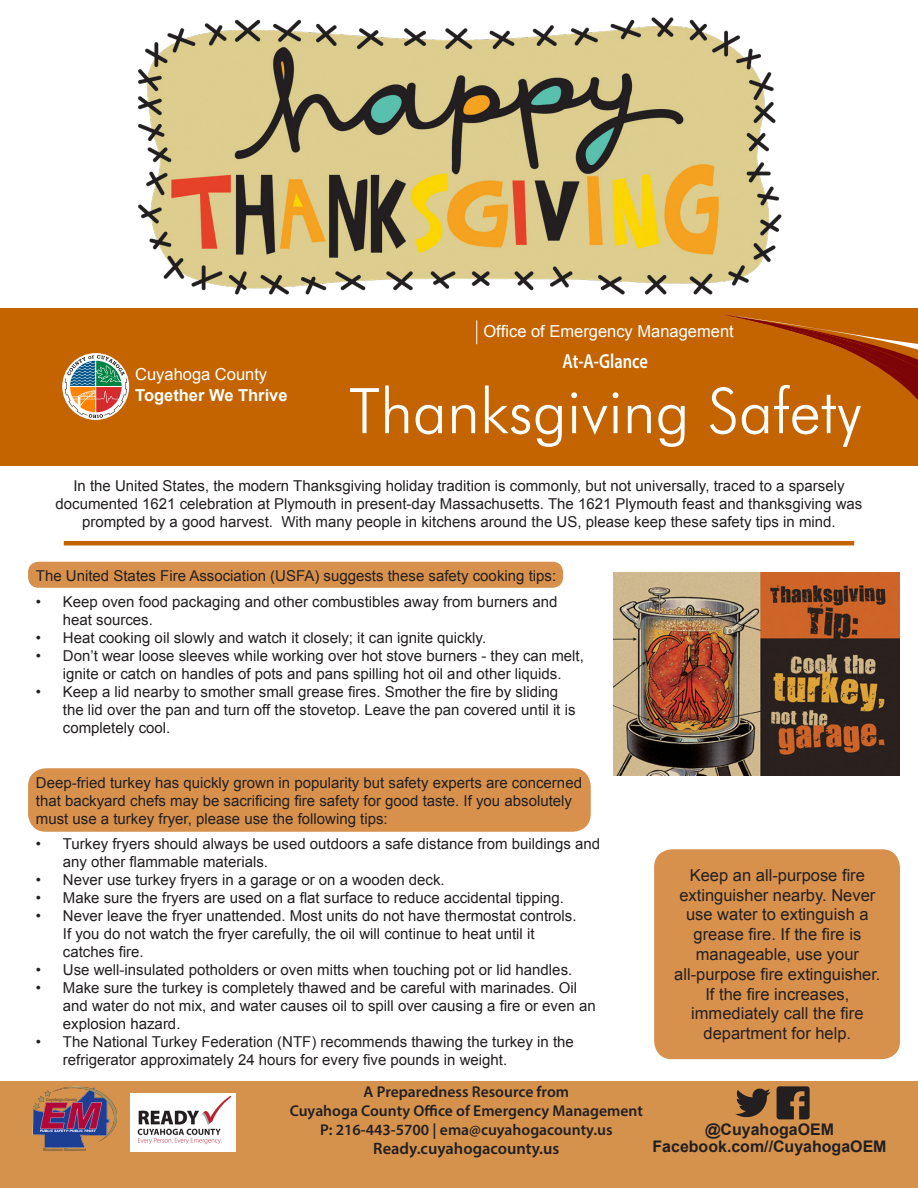
<style>
.page{position:relative;width:918px;height:1188px;background:#fff}
.page>*{position:absolute;margin:0;border:0;box-sizing:border-box;transform-origin:0 0}
.t1{font:300 63px "Futura BT";color:#fff}
.t2{font:600 20.4px "Myriad Pro";color:#fff;scale:.81 1}
.t3{font:16.5px/19.8px "Arial";color:#231f20;text-align:center}
.t4{font:16.5px "Arial";color:#fff}
.t5{font:600 16.5px "Myriad Pro";color:#231f20}
.t6{font:700 16.5px "Arial";color:#fff}
.t7{font:700 15.9px "Arial";color:#231f20}
.t8{font:600 15.6px "Myriad Pro";color:#231f20}
.t9{font:15px/18px "Arial";color:#231f20}
</style>
<div class="page">
<div style="left:0;top:1081px;width:918px;height:107px;background:#d5924d"></div>
<img style="left:131px;top:1094px;width:105px;height:57px">
<img style="left:32px;top:1086px;width:85px;height:66px">
<svg style="left:777px;top:1086px;width:33px;height:33px"></svg>
<svg style="left:735px;top:1088px;width:36px;height:29px"></svg>
<div style="left:654px;top:849px;width:246px;height:210px;background:#d8914d;border-radius:18px"></div>
<div style="left:28px;top:562px;width:535px;height:26px;background:#d8914d;border-radius:10px"></div>
<div style="left:28px;top:768px;width:563px;height:64px;background:#d8914d;border-radius:18px"></div>
<img style="left:138px;top:17px;width:644px;height:278px">
<hr style="left:64px;top:541px;width:790px;height:4px;background:#c46400">
<div style="left:0;top:309px;width:918px;height:157px;background:#c46400"></div>
<svg style="left:726px;top:315px;width:192px;height:85px"></svg>
<svg style="left:62px;top:353px;width:67px;height:67px"></svg>
<svg style="left:65px;top:355px;width:62px;height:63px;background:#b0987c"></svg>
<svg style="left:476px;top:320px;width:1px;height:24px"></svg>
<img style="left:614px;top:572px;width:285px;height:203px">
<p class="t4" style="left:135px;top:363px;width:134px">Cuyahoga County</p>
<p class="t6" style="left:135px;top:384px;width:154px">Together We Thrive</p>
<p class="t4" style="left:483px;top:320px;width:252px">Office of Emergency Management</p>
<p class="t2" style="left:562px;top:348px;width:107px">At-A-Glance</p>
<p class="t1" style="left:349px;top:373px;width:515px">Thanksgiving Safety</p>
<p class="t9" style="left:56px;top:476px;width:808px;text-align:center">In the United States, the modern Thanksgiving holiday tradition is commonly, but not universally, traced to a sparsely documented 1621 celebration at Plymouth in present-day Massachusetts. The 1621 Plymouth feast and thanksgiving was prompted by a good harvest. With many people in kitchens around the US, please keep these safety tips in mind.</p>
<p class="t9" style="left:36px;top:567px;width:522px">The United States Fire Association (USFA) suggests these safety cooking tips:</p>
<p class="t9" style="left:36px;top:592px;width:523px">• Keep oven food packaging and other combustibles away from burners and</p>
<p class="t9" style="left:63px;top:610px;width:92px">heat sources.</p>
<p class="t9" style="left:36px;top:628px;width:452px">• Heat cooking oil slowly and watch it closely; it can ignite quickly.</p>
<p class="t9" style="left:36px;top:646px;width:550px;text-align:center">• Don’t wear loose sleeves while working over hot stove burners - they can melt, ignite or catch on handles of pots and pans spilling hot oil and other liquids.</p>
<p class="t9" style="left:63px;top:682px;width:514px;text-indent:-27px">• Keep a lid nearby to smother small grease fires. Smother the fire by sliding the lid over the pan and turn off the stovetop. Leave the pan covered until it is completely cool.</p>
<p class="t9" style="left:36px;top:773px;width:548px">Deep-fried turkey has quickly grown in popularity but safety experts are concerned that backyard chefs may be sacrificing fire safety for good taste. If you absolutely must use a turkey fryer, please use the following tips:</p>
<p class="t9" style="left:63px;top:835px;width:539px;text-indent:-27px">• Turkey fryers should always be used outdoors a safe distance from buildings and any other flammable materials.</p>
<p class="t9" style="left:36px;top:871px;width:410px">• Never use turkey fryers in a garage or on a wooden deck.</p>
<p class="t9" style="left:36px;top:889px;width:530px">• Make sure the fryers are used on a flat surface to reduce accidental tipping.</p>
<p class="t9" style="left:36px;top:907px;width:542px">• Never leave the fryer unattended. Most units do not have thermostat controls.</p>
<p class="t9" style="left:63px;top:925px;width:473px">If you do not watch the fryer carefully, the oil will continue to heat until it</p>
<p class="t9" style="left:63px;top:943px;width:82px">catches fire.</p>
<p class="t9" style="left:36px;top:961px;width:538px">• Use well-insulated potholders or oven mitts when touching pot or lid handles.</p>
<p class="t9" style="left:63px;top:979px;width:534px;text-indent:-27px">• Make sure the turkey is completely thawed and be careful with marinades. Oil and water do not mix, and water causes oil to spill over causing a fire or even an explosion hazard.</p>
<p class="t9" style="left:63px;top:1033px;width:513px;text-indent:-27px">• The National Turkey Federation (NTF) recommends thawing the turkey in the refrigerator approximately 24 hours for every five pounds in weight.</p>
<p class="t3" style="left:690px;top:865px;width:177px">Keep an all-purpose fire</p>
<p class="t3" style="left:679px;top:885px;width:197px">extinguisher nearby. Never use water to extinguish a grease fire. If the fire is</p>
<p class="t3" style="left:696px;top:945px;width:165px">manageable, use your</p>
<p class="t3" style="left:674px;top:964px;width:208px">all-purpose fire extinguisher.</p>
<p class="t3" style="left:705px;top:984px;width:145px">If the fire increases,</p>
<p class="t3" style="left:691px;top:1004px;width:174px">immediately call the fire</p>
<p class="t3" style="left:704px;top:1024px;width:149px">department for help.</p>
<p class="t8" style="left:364px;top:1082px;width:207px">A Preparedness Resource from</p>
<p class="t8" style="left:290px;top:1101px;width:355px">Cuyahoga County Office of Emergency Management</p>
<p class="t8" style="left:320px;top:1119px;width:294px">P: 216-443-5700 | ema@cuyahogacounty.us</p>
<p class="t5" style="left:373px;top:1138px;width:188px">Ready.cuyahogacounty.us</p>
<p class="t7" style="left:653px;top:1136px;width:236px">Facebook.com//CuyahogaOEM</p>
<p class="t7" style="left:705px;top:1119px;width:131px">@CuyahogaOEM</p>
</div>
